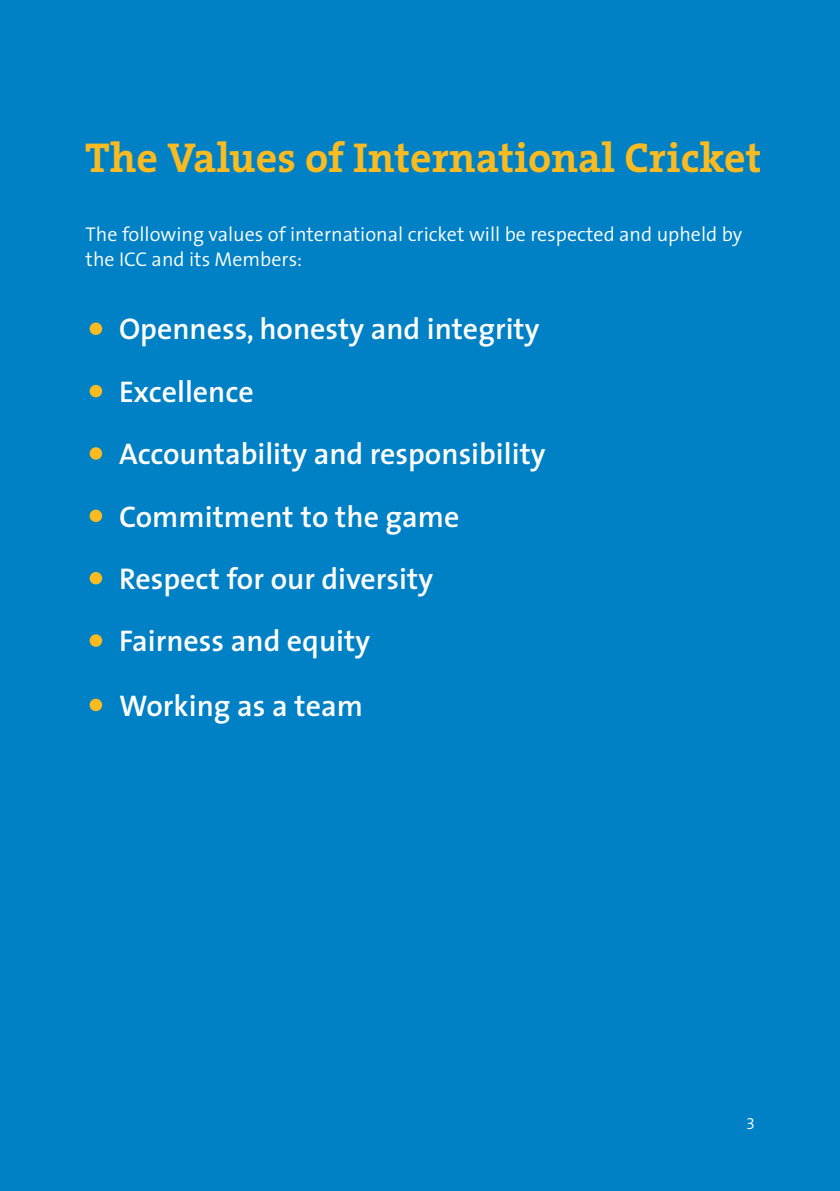
<style>
.page{position:relative;width:840px;height:1191px;background:#fff}
.page>*{position:absolute;margin:0;border:0;box-sizing:border-box;transform-origin:0 0}
.t1{font:600 86px "The Sans";color:#fabb21}
.t2{font:700 42px "The Serif";color:#fabb21}
.t3{font:600 30px "The Sans";color:#fff}
.t4{font:300 20px/24px "The Sans";color:#fff}
.t5{font:16px "The Sans Semi Light Expert";color:#fff}
</style>
<div class="page">
<div style="left:0;top:0;width:839px;height:1191px;background:#0081c6"></div>
<h2 class="t2" style="left:85px;top:123px;width:677px">The Values of International Cricket</h2>
<p class="t4" style="left:86px;top:222px;width:657px">The following values of international cricket will be respected and upheld by the ICC and its Members:</p>
<h1 class="t1" style="left:85px;top:253px;width:23px">·</h1>
<p class="t3" style="left:119px;top:304px;width:421px">Openness, honesty and integrity</p>
<h1 class="t1" style="left:85px;top:315px;width:23px">·</h1>
<p class="t3" style="left:119px;top:367px;width:136px">Excellence</p>
<h1 class="t1" style="left:85px;top:377px;width:23px">·</h1>
<p class="t3" style="left:119px;top:429px;width:427px">Accountability and responsibility</p>
<h1 class="t1" style="left:85px;top:440px;width:23px">·</h1>
<p class="t3" style="left:119px;top:491px;width:341px">Commitment to the game</p>
<h1 class="t1" style="left:85px;top:502px;width:23px">·</h1>
<p class="t3" style="left:119px;top:554px;width:315px">Respect for our diversity</p>
<h1 class="t1" style="left:85px;top:564px;width:23px">·</h1>
<p class="t3" style="left:119px;top:616px;width:252px">Fairness and equity</p>
<h1 class="t1" style="left:85px;top:629px;width:23px">·</h1>
<p class="t3" style="left:119px;top:680px;width:245px">Working as a team</p>
<p class="t5" style="left:745px;top:1110px;width:10px">3</p>
</div>
